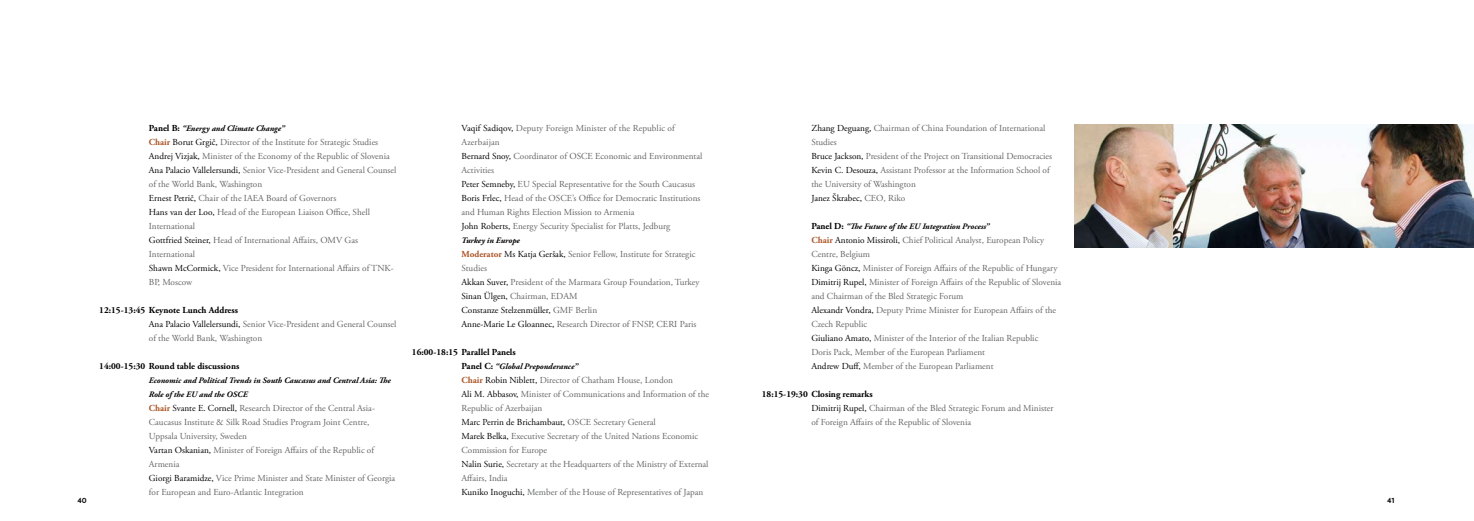
<style>
.page{position:relative;width:1474px;height:521px;background:#fff}
.page>*{position:absolute;margin:0;border:0;box-sizing:border-box;transform-origin:0 0}
.t1{font:9.19px/14px "Adobe Garamond Pro";color:#636466}
.t2{font:700 9.19px "Adobe Garamond Pro";color:#000}
.t3{font:700 8.75px "Verlag";color:#000}
.t4{font:italic 700 8.31px/14px "Adobe Garamond Pro";color:#000}
.s1{font-style:normal;font-size:9.19px}
.s2{font-weight:700;color:#ad5629}
.s3{color:#000}
.s4{font-weight:700;color:#000}
</style>
<div class="page">
<img style="left:1074px;top:124px;width:399px;height:123px">
<p class="t4" style="left:149px;top:121px;width:137px"><span class="s1">Panel B:</span> “Energy and Climate Change”</p>
<p class="t1" style="left:149px;top:135px;width:249px"><span class="s2">Chair</span> <span class="s3">Borut Grgič,</span> Director of the Institute for Strategic Studies <span class="s3">Andrej Vizjak,</span> Minister of the Economy of the Republic of Slovenia <span class="s3">Ana Palacio Vallelersundi,</span> Senior Vice-President and General Counsel of the World Bank, Washington<br><span class="s3">Ernest Petrič,</span> Chair of the IAEA Board of Governors<br><span class="s3">Hans van der Loo,</span> Head of the European Liaison Office, Shell International<br><span class="s3">Gottfried Steiner,</span> Head of International Affairs, OMV Gas International<br><span class="s3">Shawn McCormick,</span> Vice President for International Affairs of TNK-BP, Moscow</p>
<p class="t1" style="left:149px;top:303px;width:249px;text-indent:-50px"><span class="s4">12:15-13:45 Keynote Lunch Address<br></span><span class="s3">Ana Palacio Vallelersundi,</span> Senior Vice-President and General Counsel of the World Bank, Washington</p>
<p class="t2" style="left:99px;top:360px;width:142px">14:00-15:30 Round table discussions</p>
<p class="t4" style="left:149px;top:373px;width:243px">Economic and Political Trends in South Caucasus and Central Asia: The<br>Role of the EU and the OSCE</p>
<p class="t1" style="left:149px;top:401px;width:248px"><span class="s2">Chair</span> <span class="s3">Svante E. Cornell,</span> Research Director of the Central Asia-Caucasus Institute &amp; Silk Road Studies Program Joint Centre, Uppsala University, Sweden<br><span class="s3">Vartan Oskanian,</span> Minister of Foreign Affairs of the Republic of Armenia<br><span class="s3">Giorgi Baramidze,</span> Vice Prime Minister and State Minister of Georgia for European and Euro-Atlantic Integration</p>
<p class="t1" style="left:461px;top:121px;width:242px"><span class="s3">Vaqif Sadiqov,</span> Deputy Foreign Minister of the Republic of Azerbaijan<br><span class="s3">Bernard Snoy,</span> Coordinator of OSCE Economic and Environmental Activities<br><span class="s3">Peter Semneby,</span> EU Special Representative for the South Caucasus <span class="s3">Boris Frlec,</span> Head of the OSCE’s Office for Democratic Institutions and Human Rights Election Mission to Armenia<br><span class="s3">John Roberts,</span> Energy Security Specialist for Platts, Jedburg</p>
<p class="t4" style="left:461px;top:233px;width:60px">Turkey in Europe</p>
<p class="t1" style="left:461px;top:247px;width:239px"><span class="s2">Moderator</span> <span class="s3">Ms Katja Geršak,</span> Senior Fellow, Institute for Strategic Studies<br><span class="s3">Akkan Suver,</span> President of the Marmara Group Foundation, Turkey <span class="s3">Sinan Ülgen,</span> Chairman, EDAM<br><span class="s3">Constanze Stelzenmüller,</span> GMF Berlin<br><span class="s3">Anne-Marie Le Gloannec,</span> Research Director of FNSP, CERI Paris</p>
<p class="t2" style="left:412px;top:346px;width:105px">16:00-18:15 Parallel Panels</p>
<p class="t4" style="left:461px;top:359px;width:118px"><span class="s1">Panel C:</span> “Global Preponderance”</p>
<p class="t1" style="left:461px;top:373px;width:249px"><span class="s2">Chair</span> <span class="s3">Robin Niblett,</span> Director of Chatham House, London<br><span class="s3">Ali M. Abbasov,</span> Minister of Communications and Information of the Republic of Azerbaijan<br><span class="s3">Marc Perrin de Brichambaut,</span> OSCE Secretary General<br><span class="s3">Marek Belka,</span> Executive Secretary of the United Nations Economic Commission for Europe<br><span class="s3">Nalin Surie,</span> Secretary at the Headquarters of the Ministry of External Affairs, India<br><span class="s3">Kuniko Inoguchi,</span> Member of the House of Representatives of Japan</p>
<p class="t1" style="left:811px;top:121px;width:242px"><span class="s3">Zhang Deguang,</span> Chairman of China Foundation of International Studies<br><span class="s3">Bruce Jackson,</span> President of the Project on Transitional Democracies <span class="s3">Kevin C. Desouza,</span> Assistant Professor at the Information School of the University of Washington<br><span class="s3">Janez Škrabec,</span> CEO, Riko</p>
<p class="t4" style="left:811px;top:219px;width:180px"><span class="s1">Panel D:</span> “The Future of the EU Integration Process”</p>
<p class="t1" style="left:811px;top:233px;width:251px"><span class="s2">Chair</span> <span class="s3">Antonio Missiroli,</span> Chief Political Analyst, European Policy Centre, Belgium<br><span class="s3">Kinga Göncz,</span> Minister of Foreign Affairs of the Republic of Hungary <span class="s3">Dimitrij Rupel,</span> Minister of Foreign Affairs of the Republic of Slovenia and Chairman of the Bled Strategic Forum<br><span class="s3">Alexandr Vondra,</span> Deputy Prime Minister for European Affairs of the Czech Republic<br><span class="s3">Giuliano Amato,</span> Minister of the Interior of the Italian Republic<br>Doris Pack, Member of the European Parliament<br><span class="s3">Andrew Duff,</span> Member of the European Parliament</p>
<p class="t1" style="left:811px;top:387px;width:244px;text-indent:-50px"><span class="s4">18:15-19:30 Closing remarks<br></span><span class="s3">Dimitrij Rupel,</span> Chairman of the Bled Strategic Forum and Minister of Foreign Affairs of the Republic of Slovenia</p>
<p class="t3" style="left:78px;top:493px;width:11px">40</p>
<p class="t3" style="left:1386px;top:493px;width:5px">41</p>
</div>
